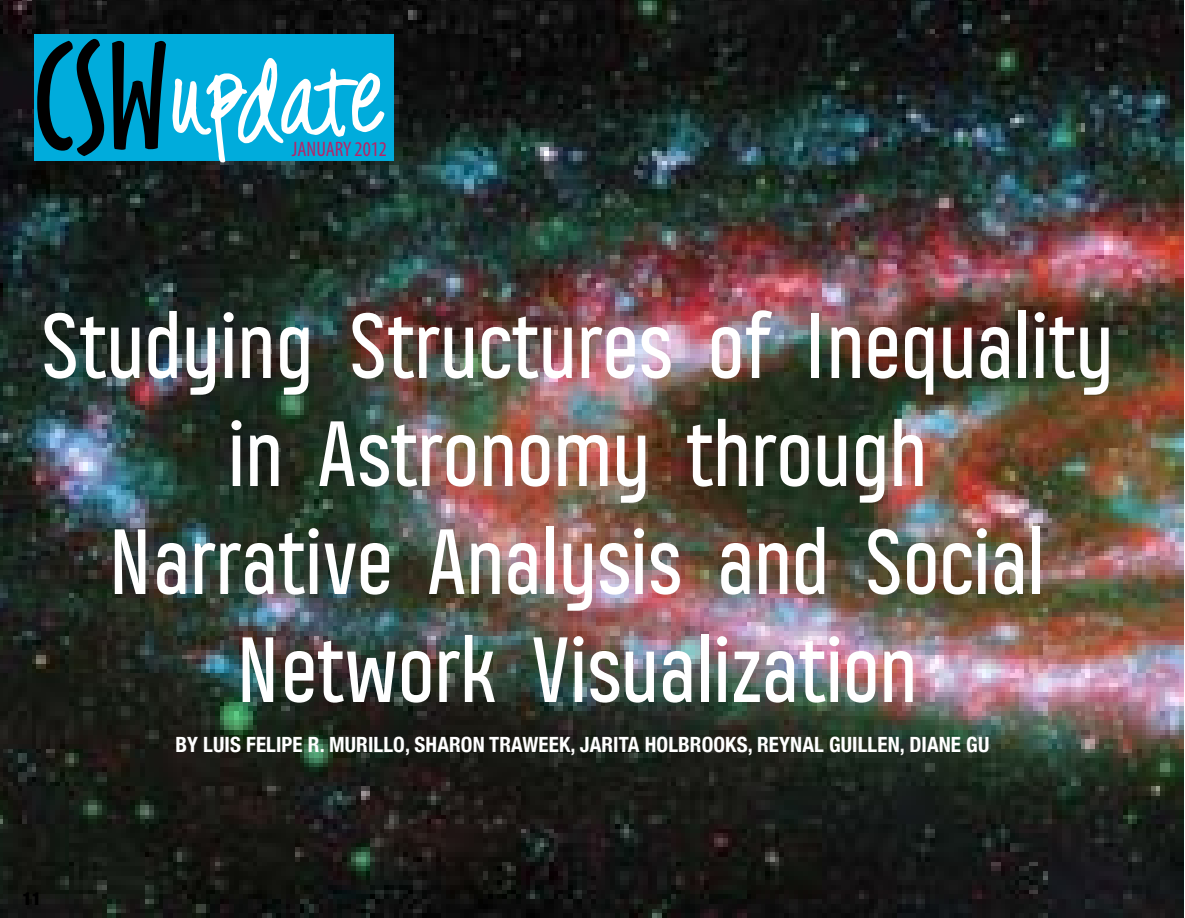
<style>
.page{position:relative;width:1185px;height:918px;background:#fff}
.page>*{position:absolute;margin:0;border:0;box-sizing:border-box;transform-origin:0 0}
.t1{font:142.5px "Oz Handicraft BT";color:#000}
.t2{font:500 90px/108px "Alasar";color:#fff;text-align:center}
.t3{font:69px "Digs My Hart";letter-spacing:-.11em;color:#fff}
.t4{font:700 condensed 21px "Helvetica Neue";letter-spacing:.005em;color:#fff}
.t5{font:condensed 21px "Myriad Pro";color:#b62467}
.t6{font:900 condensed 18px "Helvetica Neue";color:#000}
</style>
<div class="page">
<img style="left:0;top:0;width:1184px;height:917px">
<div style="left:34px;top:34px;width:360px;height:127px;background:#00acdc"></div>
<h1 class="t1" style="left:34px;top:15px;width:134px">CSW</h1>
<p class="t3" style="left:172px;top:49px;width:215px">update</p>
<p class="t5" style="left:292px;top:137px;width:97px">JANUARY 2012</p>
<p class="t2" style="left:46px;top:288px;width:1074px">Studying Structures of Inequality in Astronomy through<br>Narrative Analysis and Social<br>Network Visualization</p>
<p class="t4" style="left:175px;top:732px;width:816px">BY LUIS FELIPE R. MURILLO, SHARON TRAWEEK, JARITA HOLBROOKS, REYNAL GUILLEN, DIANE GU</p>
<p class="t6" style="left:22px;top:887px;width:20px">11</p>
</div>
